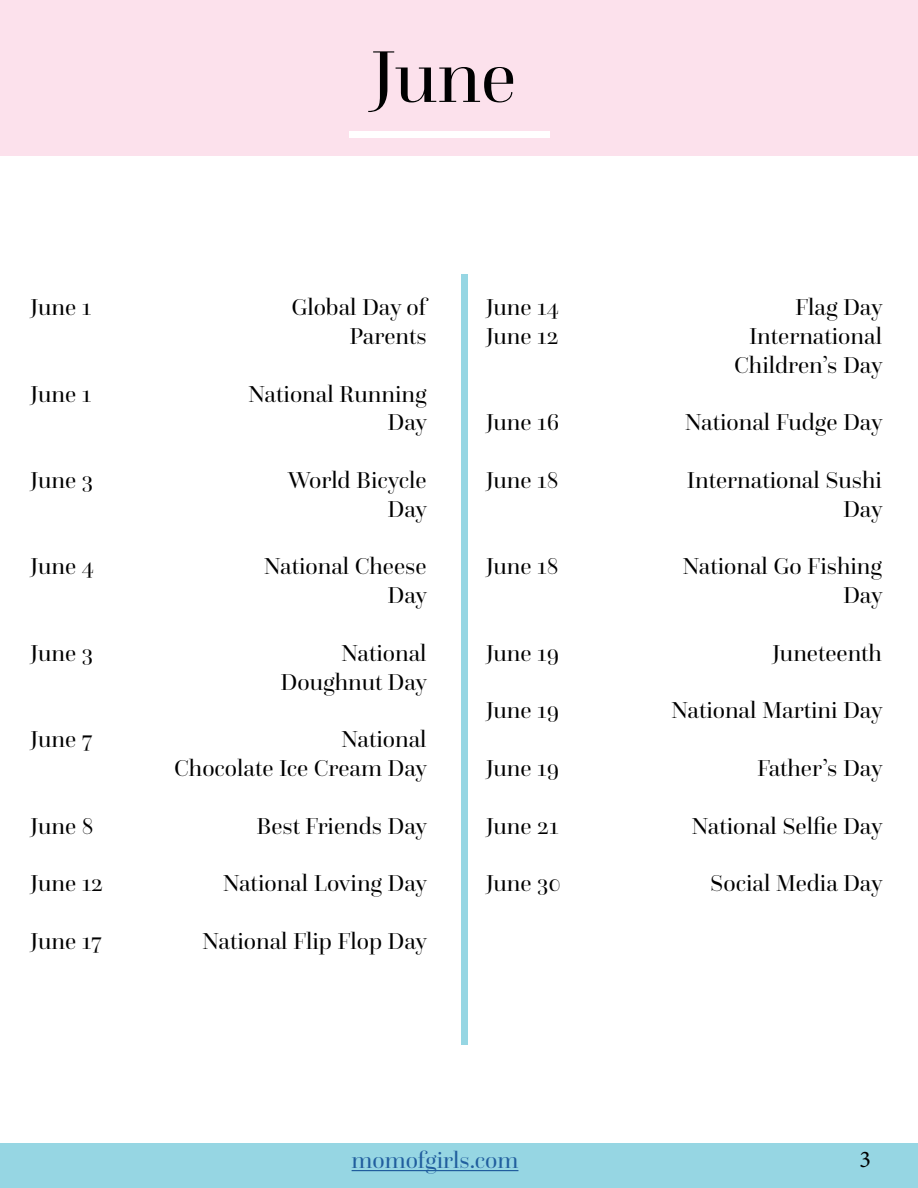
<style>
.page{position:relative;width:918px;height:1188px;background:#fff}
.page>*{position:absolute;margin:0;border:0;box-sizing:border-box;transform-origin:0 0}
.t1{font:76.5px "Questa Grande";color:#000101}
.t2{font:24px/28.8px "Questa Grande";color:#000;text-align:right}
.t3{font:24px "Questa Grande";color:#215e9e}
.t4{font:24px "Minion Pro";color:#000}
</style>
<div class="page">
<div style="left:0;top:0;width:918px;height:155px;background:#fce1ec"></div>
<div style="left:349px;top:131px;width:200px;height:7px;background:#fff"></div>
<div style="left:0;top:1143px;width:918px;height:45px;background:#96d6e3"></div>
<div style="left:462px;top:275px;width:6px;height:770px;background:#96d6e3"></div>
<hr style="left:352px;top:1170px;width:166px;height:1px;background:#215e9e">
<h1 class="t1" style="left:371px;top:31px;width:147px">June</h1>
<p class="t2" style="left:31px;top:293px;width:62px">June 1</p>
<p class="t2" style="left:291px;top:293px;width:137px">Global Day of<br>Parents</p>
<p class="t2" style="left:31px;top:379px;width:62px">June 1</p>
<p class="t2" style="left:248px;top:379px;width:180px">National Running<br>Day</p>
<p class="t2" style="left:31px;top:466px;width:64px">June 3</p>
<p class="t2" style="left:288px;top:466px;width:141px">World Bicycle<br>Day</p>
<p class="t2" style="left:31px;top:552px;width:65px">June 4</p>
<p class="t2" style="left:264px;top:552px;width:165px">National Cheese<br>Day</p>
<p class="t2" style="left:31px;top:639px;width:64px">June 3</p>
<p class="t2" style="left:281px;top:639px;width:148px">National<br>Doughnut Day</p>
<p class="t2" style="left:31px;top:725px;width:63px">June 7</p>
<p class="t2" style="left:174px;top:725px;width:255px">National<br>Chocolate Ice Cream Day</p>
<p class="t2" style="left:31px;top:811px;width:64px">June 8</p>
<p class="t2" style="left:257px;top:811px;width:172px">Best Friends Day</p>
<p class="t2" style="left:31px;top:869px;width:74px">June 12</p>
<p class="t2" style="left:223px;top:869px;width:206px">National Loving Day</p>
<p class="t2" style="left:31px;top:927px;width:73px">June 17</p>
<p class="t2" style="left:202px;top:927px;width:227px">National Flip Flop Day</p>
<p class="t2" style="left:486px;top:293px;width:75px">June 14</p>
<p class="t2" style="left:795px;top:293px;width:89px">Flag Day</p>
<p class="t2" style="left:486px;top:322px;width:74px">June 12</p>
<p class="t2" style="left:734px;top:322px;width:150px;text-align:center">International<br>Children’s Day</p>
<p class="t2" style="left:486px;top:408px;width:75px">June 16</p>
<p class="t2" style="left:685px;top:408px;width:199px">National Fudge Day</p>
<p class="t2" style="left:486px;top:466px;width:74px">June 18</p>
<p class="t2" style="left:687px;top:466px;width:197px">International Sushi<br>Day</p>
<p class="t2" style="left:486px;top:552px;width:74px">June 18</p>
<p class="t2" style="left:683px;top:552px;width:202px">National Go Fishing<br>Day</p>
<p class="t2" style="left:486px;top:639px;width:75px">June 19</p>
<p class="t2" style="left:772px;top:639px;width:111px">Juneteenth</p>
<p class="t2" style="left:486px;top:696px;width:75px">June 19</p>
<p class="t2" style="left:671px;top:696px;width:213px">National Martini Day</p>
<p class="t2" style="left:486px;top:754px;width:75px">June 19</p>
<p class="t2" style="left:757px;top:754px;width:127px">Father’s Day</p>
<p class="t2" style="left:486px;top:811px;width:74px">June 21</p>
<p class="t2" style="left:691px;top:811px;width:193px">National Selfie Day</p>
<p class="t2" style="left:486px;top:869px;width:76px">June 30</p>
<p class="t2" style="left:710px;top:869px;width:174px">Social Media Day</p>
<p class="t3" style="left:352px;top:1146px;width:168px">momofgirls.com</p>
<p class="t4" style="left:860px;top:1143px;width:13px">3</p>
</div>
